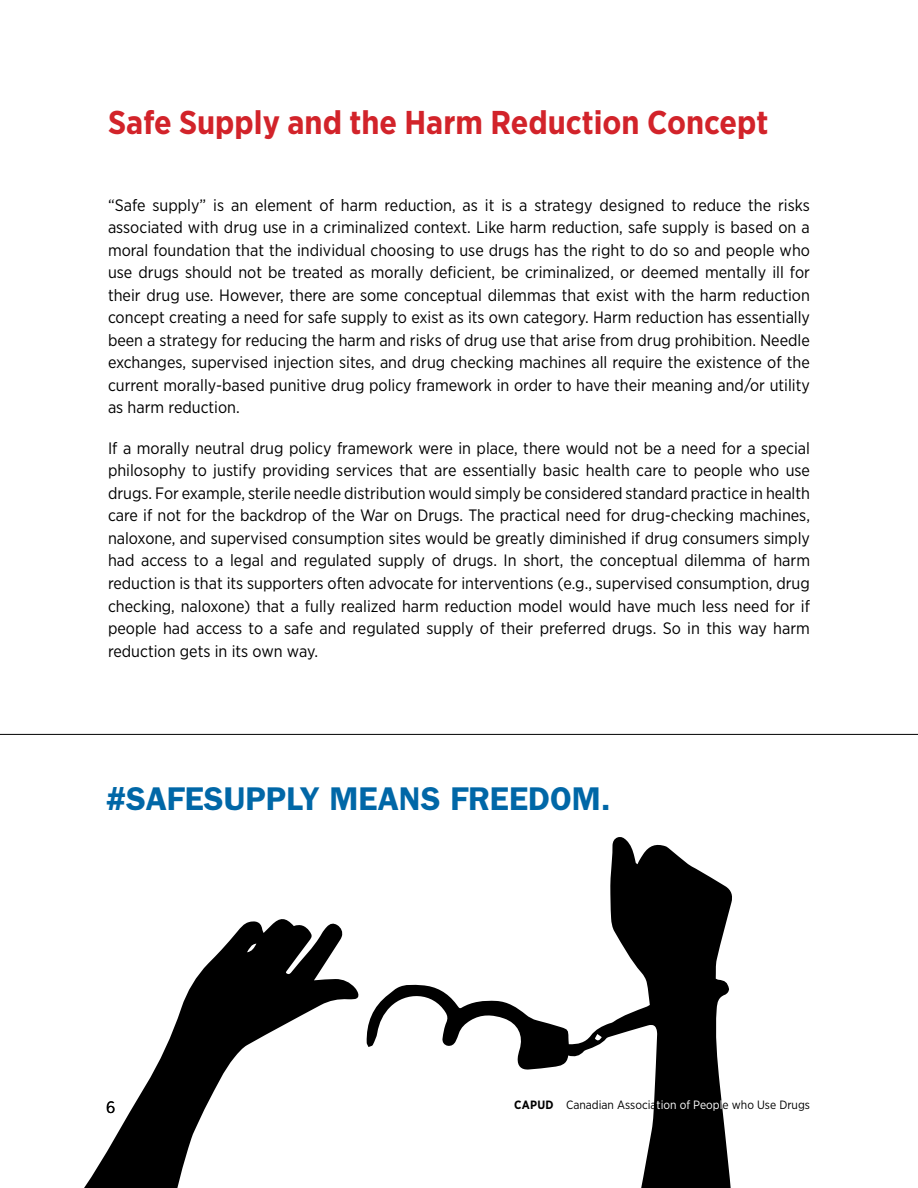
<style>
.page{position:relative;width:918px;height:1188px;background:#fff}
.page>*{position:absolute;margin:0;border:0;box-sizing:border-box;transform-origin:0 0}
.t1{font:700 33px "Gotham Narrow";color:#d2232a}
.t2{font:600 33px "ITC Franklin Gothic Std";color:#0067a7}
.t3{font:16.5px/22.5px "Gotham Narrow";color:#000;text-align:justify}
.t4{font:12px "Gotham Narrow";color:#000}
.s1{font-weight:700}
.s2{color:#fff}
</style>
<div class="page">
<svg style="left:366px;top:837px;width:366px;height:351px"></svg>
<svg style="left:84px;top:919px;width:275px;height:269px"></svg>
<hr style="left:0;top:734px;width:918px;height:1px;background:#000">
<h1 class="t1" style="left:108px;top:102px;width:662px">Safe Supply and the Harm Reduction Concept</h1>
<p class="t3" style="left:108px;top:194px;width:704px">“Safe supply” is an element of harm reduction, as it is a strategy designed to reduce the risks associated with drug use in a criminalized context. Like harm reduction, safe supply is based on a moral foundation that the individual choosing to use drugs has the right to do so and people who use drugs should not be treated as morally deficient, be criminalized, or deemed mentally ill for their drug use. However, there are some conceptual dilemmas that exist with the harm reduction concept creating a need for safe supply to exist as its own category. Harm reduction has essentially been a strategy for reducing the harm and risks of drug use that arise from drug prohibition. Needle exchanges, supervised injection sites, and drug checking machines all require the existence of the current morally-based punitive drug policy framework in order to have their meaning and/or utility as harm reduction.</p>
<p class="t3" style="left:108px;top:437px;width:704px">If a morally neutral drug policy framework were in place, there would not be a need for a special philosophy to justify providing services that are essentially basic health care to people who use drugs. For example, sterile needle distribution would simply be considered standard practice in health care if not for the backdrop of the War on Drugs. The practical need for drug-checking machines, naloxone, and supervised consumption sites would be greatly diminished if drug consumers simply had access to a legal and regulated supply of drugs. In short, the conceptual dilemma of harm reduction is that its supporters often advocate for interventions (e.g., supervised consumption, drug checking, naloxone) that a fully realized harm reduction model would have much less need for if people had access to a safe and regulated supply of their preferred drugs. So in this way harm reduction gets in its own way.</p>
<h1 class="t2" style="left:106px;top:779px;width:506px">#SAFESUPPLY MEANS FREEDOM.</h1>
<p class="t3" style="left:106px;top:1096px;width:11px">6</p>
<p class="t4" style="left:514px;top:1098px;width:297px"><span class="s1">CAPUD</span> Canadian Associa<span class="s2">tion of Peopl</span>e who Use Drugs</p>
</div>
